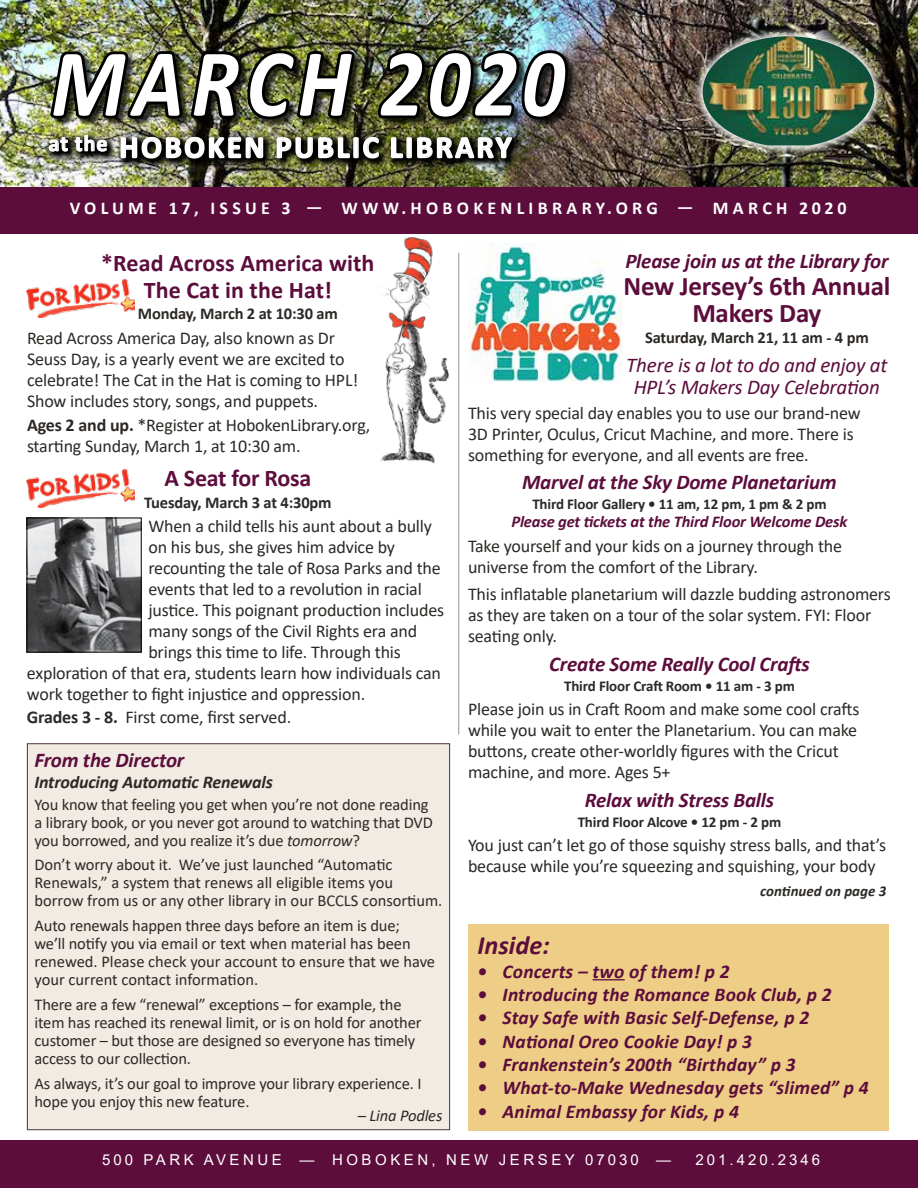
<style>
.page{position:relative;width:918px;height:1188px;background:#fff}
.page>*{position:absolute;margin:0;border:0;box-sizing:border-box;transform-origin:0 0}
.t1{font:italic 700 96.9px "Calibri";letter-spacing:.08em;color:#fff;scale:.87 1}
.t2{font:700 30.9px "Calibri";letter-spacing:.08em;color:#fff}
.t3{font:700 27px/27px "Calibri";letter-spacing:-.01em;color:#5c0d3c;text-align:center}
.t4{font:italic 700 26.4px "Calibri";color:#5c0d3c}
.t5{font:700 24px/27px "Calibri";letter-spacing:.005em;color:#5c0d3c;text-align:center}
.t6{font:italic 700 21px "Calibri";letter-spacing:-.01em;color:#5c0d3c}
.t7{font:italic 21px/22.5px "Calibri";letter-spacing:-.01em;color:#5c0d3c;text-align:center}
.t8{font:italic 700 19.5px "Calibri";letter-spacing:.01em;color:#5c0d3c}
.t9{font:18px/21px "Calibri";letter-spacing:-.01em;color:#2c2926}
.t10{font:700 18px "Calibri";letter-spacing:.24em;color:#fff}
.t11{font:italic 700 18px "Calibri";letter-spacing:-.01em;color:#2c2926}
.t12{font:16.5px/18px "Calibri";letter-spacing:-.01em;color:#2c2926}
.t13{font:700 16.5px "Calibri";letter-spacing:-.01em;color:#2c2926}
.t14{font:italic 700 16.5px "Calibri";letter-spacing:-.01em;color:#5c0d3c}
.t15{font:italic 16.5px "Calibri";letter-spacing:-.01em;color:#2c2926}
.t16{font:700 15px "Calibri";letter-spacing:-.01em;color:#2c2926}
.t17{font:15px "Arial";letter-spacing:.235em;color:#fff}
.t18{font:italic 700 15px "Calibri";color:#2c2926}
.t19{font:15px "Arial";letter-spacing:.2em;color:#fff}
.s1{font-weight:700}
.s2{font-style:italic}
</style>
<div class="page">
<img style="left:0;top:0;width:918px;height:187px">
<div style="left:0;top:1141px;width:918px;height:47px;background:#5c0d3c"></div>
<div style="left:468px;top:924px;width:421px;height:207px;background:#eecd86"></div>
<hr style="left:593px;top:979px;width:32px;height:1px;background:#5c0d3c">
<hr style="left:459px;top:253px;width:1px;height:481px;background:#939598">
<img style="left:47px;top:0;width:524px;height:180px">
<div style="left:0;top:187px;width:918px;height:46px;background:#5c0d3c"></div>
<div style="left:27px;top:744px;width:423px;height:386px;background:#f2ebe3"></div>
<img style="left:693px;top:26px;width:191px;height:130px">
<img style="left:703px;top:36px;width:171px;height:109px">
<img style="left:468px;top:244px;width:155px;height:138px">
<img style="left:380px;top:237px;width:69px;height:227px">
<img style="left:29px;top:520px;width:111px;height:130px">
<div style="left:27px;top:518px;width:115px;height:134px;border:1px solid #000"></div>
<img style="left:27px;top:279px;width:108px;height:39px">
<img style="left:27px;top:469px;width:108px;height:39px">
<h1 class="t1" style="left:51px;top:15px;width:592px">MARCH 2020</h1>
<h2 class="t2" style="left:49px;top:125px;width:465px"><sup>at</sup> <sup>the</sup> HOBOKEN PUBLIC LIBRARY</h2>
<p class="t10" style="left:70px;top:195px;width:778px">VOLUME 17, ISSUE 3 — WWW.HOBOKENLIBRARY.ORG — MARCH 2020</p>
<h3 class="t5" style="left:101px;top:249px;width:275px">*Read Across America with<br>The Cat in the Hat!</h3>
<p class="t13" style="left:138px;top:302px;width:201px">Monday, March 2 at 10:30 am</p>
<p class="t9" style="left:27px;top:327px;width:333px">Read Across America Day, also known as Dr Seuss Day, is a yearly event we are excited to celebrate! The Cat in the Hat is coming to HPL!<br>Show includes story, songs, and puppets.</p>
<p class="t9" style="left:27px;top:414px;width:345px"><span class="s1">Ages 2 and up.</span> *Register at HobokenLibrary.org, starting Sunday, March 1, at 10:30 am.</p>
<h3 class="t5" style="left:164px;top:464px;width:148px">A Seat for Rosa</h3>
<p class="t13" style="left:144px;top:491px;width:189px">Tuesday, March 3 at 4:30pm</p>
<p class="t9" style="left:148px;top:515px;width:285px">When a child tells his aunt about a bully</p>
<p class="t9" style="left:148px;top:536px;width:248px">on his bus, she gives him advice by</p>
<p class="t9" style="left:148px;top:557px;width:294px">recounting the tale of Rosa Parks and the</p>
<p class="t9" style="left:148px;top:578px;width:275px">events that led to a revolution in racial</p>
<p class="t9" style="left:148px;top:599px;width:297px">justice. This poignant production includes</p>
<p class="t9" style="left:148px;top:620px;width:270px">many songs of the Civil Rights era and</p>
<p class="t9" style="left:148px;top:641px;width:254px">brings this time to life. Through this</p>
<p class="t9" style="left:27px;top:662px;width:415px">exploration of that era, students learn how individuals can</p>
<p class="t9" style="left:27px;top:683px;width:340px">work together to fight injustice and oppression.</p>
<p class="t9" style="left:27px;top:706px;width:266px"><span class="s1">Grades 3 - 8.</span> First come, first served.</p>
<p class="t6" style="left:34px;top:745px;width:151px">From the Director</p>
<p class="t11" style="left:34px;top:770px;width:240px">Introducing Automatic Renewals</p>
<p class="t12" style="left:34px;top:795px;width:400px">You know that feeling you get when you’re not done reading a library book, or you never got around to watching that DVD you borrowed, and you realize it’s due <span class="s2">tomorrow</span>?</p>
<p class="t12" style="left:34px;top:855px;width:409px">Don’t worry about it. We’ve just launched “Automatic<br>Renewals,” a system that renews all eligible items you borrow from us or any other library in our BCCLS consortium.</p>
<p class="t12" style="left:34px;top:916px;width:402px">Auto renewals happen three days before an item is due;<br>we’ll notify you via email or text when material has been renewed. Please check your account to ensure that we have your current contact information.</p>
<p class="t12" style="left:34px;top:995px;width:389px">There are a few “renewal” exceptions – for example, the item has reached its renewal limit, or is on hold for another customer – but those are designed so everyone has timely access to our collection.</p>
<p class="t12" style="left:34px;top:1074px;width:389px">As always, it’s our goal to improve your library experience. I hope you enjoy this new feature.</p>
<p class="t15" style="left:358px;top:1104px;width:86px">– Lina Podles</p>
<p class="t6" style="left:625px;top:247px;width:265px">Please join us at the Library for</p>
<h3 class="t3" style="left:623px;top:272px;width:268px">New Jersey’s 6th Annual<br>Makers Day</h3>
<p class="t13" style="left:645px;top:326px;width:225px">Saturday, March 21, 11 am - 4 pm</p>
<p class="t7" style="left:626px;top:353px;width:263px">There is a lot to do and enjoy at<br>HPL’s Makers Day Celebration</p>
<p class="t9" style="left:468px;top:402px;width:394px">This very special day enables you to use our brand-new<br>3D Printer, Oculus, Cricut Machine, and more. There is something for everyone, and all events are free.</p>
<p class="t6" style="left:522px;top:467px;width:316px">Marvel at the Sky Dome Planetarium</p>
<p class="t16" style="left:532px;top:494px;width:296px">Third Floor Gallery • 11 am, 12 pm, 1 pm &amp; 2 pm</p>
<p class="t14" style="left:511px;top:510px;width:338px">Please get tickets at the Third Floor Welcome Desk</p>
<p class="t9" style="left:468px;top:535px;width:376px">Take yourself and your kids on a journey through the universe from the comfort of the Library.</p>
<p class="t9" style="left:468px;top:583px;width:424px">This inflatable planetarium will dazzle budding astronomers as they are taken on a tour of the solar system. FYI: Floor seating only.</p>
<p class="t6" style="left:549px;top:649px;width:262px">Create Some Really Cool Crafts</p>
<p class="t16" style="left:564px;top:675px;width:232px">Third Floor Craft Room • 11 am - 3 pm</p>
<p class="t9" style="left:468px;top:698px;width:393px">Please join us in Craft Room and make some cool crafts while you wait to enter the Planetarium. You can make buttons, create other-worldly figures with the Cricut machine, and more. Ages 5+</p>
<p class="t6" style="left:585px;top:785px;width:191px">Relax with Stress Balls</p>
<p class="t16" style="left:578px;top:811px;width:205px">Third Floor Alcove • 12 pm - 2 pm</p>
<p class="t9" style="left:468px;top:834px;width:420px">You just can’t let go of those squishy stress balls, and that’s because while you’re squeezing and squishing, your body</p>
<p class="t18" style="left:760px;top:881px;width:128px">continued on page 3</p>
<h3 class="t4" style="left:478px;top:927px;width:74px">Inside:</h3>
<p class="t8" style="left:478px;top:957px;width:254px">• Concerts – two of them! p 2</p>
<p class="t8" style="left:478px;top:981px;width:356px">• Introducing the Romance Book Club, p 2</p>
<p class="t8" style="left:478px;top:1004px;width:333px">• Stay Safe with Basic Self-Defense, p 2</p>
<p class="t8" style="left:478px;top:1027px;width:276px">• National Oreo Cookie Day! p 3</p>
<p class="t8" style="left:478px;top:1051px;width:320px">• Frankenstein’s 200th “Birthday” p 3</p>
<p class="t8" style="left:478px;top:1074px;width:393px">• What-to-Make Wednesday gets “slimed” p 4</p>
<p class="t8" style="left:478px;top:1098px;width:263px">• Animal Embassy for Kids, p 4</p>
<p class="t17" style="left:102px;top:1149px;width:571px">500 PARK AVENUE — HOBOKEN, NEW JERSEY 07030 —</p>
<p class="t19" style="left:696px;top:1149px;width:126px">201.420.2346</p>
</div>
